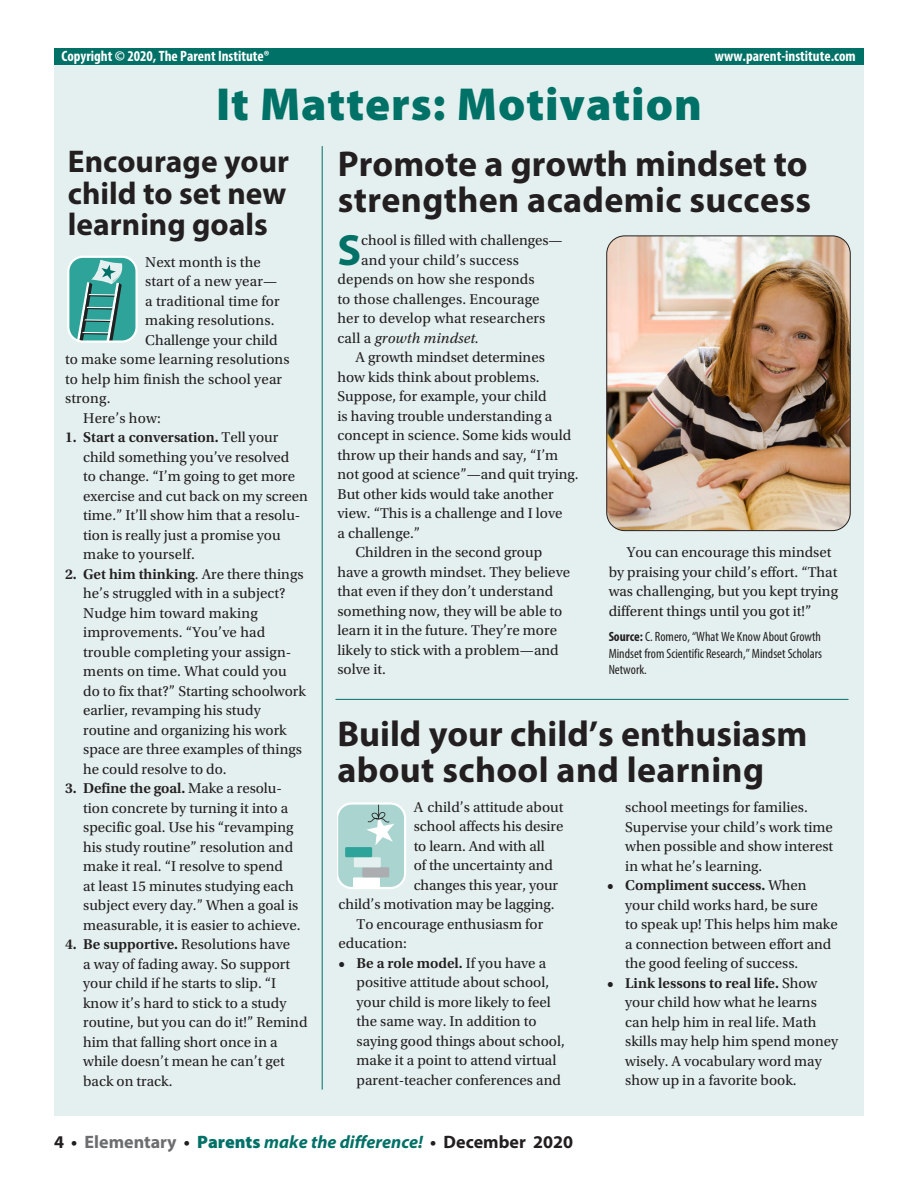
<style>
.page{position:relative;width:918px;height:1188px;background:#fff}
.page>*{position:absolute;margin:0;border:0;box-sizing:border-box;transform-origin:0 0}
.Green_Header{font:900 46.5px "Myriad Pro";letter-spacing:.02em;color:#007167}
._03_Intro_para_w_dro{font:700 43.95px "Myriad Pro";color:#007167}
._01_Medium_Headline{font:700 36px/36px "Myriad Pro";letter-spacing:.01em;color:#231f20}
._02_Small_Headline{font:700 31.5px/31.5px "Myriad Pro";color:#231f20;text-align:justify}
.Footer3{font:italic 700 18px "Myriad Pro";color:#007167}
._04_Body_text{font:15px/19.5px "Utopia Std";color:#231f20}
._03_Intro_para_w_dro-2{font:15px "Utopia Std";letter-spacing:.01em;color:#231f20}
.Copyright_Header{font:700 condensed 15px "Myriad Pro";color:#fff}
._03_Intro_para_w_dro-3{font:italic 15px "Utopia Std";letter-spacing:.01em;color:#231f20}
._07_Source{font:condensed 13.5px/16.5px "Myriad Pro";color:#231f20;text-align:justify}
.s1{font-style:normal}
.s2{font-weight:600}
.s3{font-weight:700}
.s4{font-style:normal;color:#231f20}
.s5{font-style:normal;color:#6c6d70}
.s6{font-weight:900;font-style:normal}
</style>
<div class="page">
<div style="left:54px;top:49px;width:810px;height:1067px;background:#e4f0ef"></div>
<div style="left:54px;top:49px;width:810px;height:16px;background:#007167"></div>
<hr style="left:336px;top:699px;width:513px;height:1px;background:#007167">
<svg style="left:67px;top:256px;width:71px;height:87px"></svg>
<svg style="left:337px;top:802px;width:69px;height:87px"></svg>
<hr style="left:322px;top:146px;width:1px;height:944px;background:#007167">
<img style="left:607px;top:236px;width:243px;height:295px">
<div style="left:606px;top:236px;width:245px;height:295px;border:1px solid #231f20;border-radius:18px"></div>
<p class="Copyright_Header" style="left:62px;top:46px;width:210px">Copyright © 2020, The Parent Institute®</p>
<p class="Copyright_Header" style="left:715px;top:46px;width:142px">www.parent-institute.com</p>
<h2 class="Green_Header" style="left:216px;top:74px;width:487px">It Matters: Motivation</h2>
<h3 class="_02_Small_Headline" style="left:68px;top:145px;width:223px">Encourage your child to set new learning goals</h3>
<h3 class="_01_Medium_Headline" style="left:338px;top:144px;width:475px">Promote a growth mindset to strengthen academic success</h3>
<p class="_03_Intro_para_w_dro" style="left:338px;top:221px;width:25px">S</p>
<p class="_03_Intro_para_w_dro-2" style="left:361px;top:232px;width:203px">chool is filled with challenges—</p>
<p class="_03_Intro_para_w_dro-2" style="left:361px;top:252px;width:159px">and your child’s success</p>
<p class="_03_Intro_para_w_dro-2" style="left:338px;top:271px;width:199px">depends on how she responds</p>
<p class="_03_Intro_para_w_dro-2" style="left:338px;top:291px;width:204px">to those challenges. Encourage</p>
<p class="_03_Intro_para_w_dro-2" style="left:338px;top:310px;width:209px">her to develop what researchers</p>
<p class="_03_Intro_para_w_dro-3" style="left:338px;top:330px;width:143px"><span class="s1">call a</span> growth mindset.</p>
<p class="_04_Body_text" style="left:338px;top:348px;width:243px;text-indent:18px">A growth mindset determines<br>how kids think about problems.<br>Suppose, for example, your child<br>is having trouble understanding a concept in science. Some kids would throw up their hands and say, “I’m not good at science”—and quit trying.<br>But other kids would take another view. “This is a challenge and I love<br>a challenge.”</p>
<p class="_04_Body_text" style="left:338px;top:543px;width:234px;text-indent:18px">Children in the second group have a growth mindset. They believe that even if they don’t understand something now, they will be able to learn it in the future. They’re more likely to stick with a problem—and solve it.</p>
<p class="_04_Body_text" style="left:145px;top:253px;width:117px">Next month is the</p>
<p class="_04_Body_text" style="left:145px;top:272px;width:134px">start of a new year—</p>
<p class="_04_Body_text" style="left:145px;top:292px;width:136px">a traditional time for</p>
<p class="_04_Body_text" style="left:145px;top:311px;width:131px">making resolutions.</p>
<p class="_04_Body_text" style="left:145px;top:331px;width:134px">Challenge your child</p>
<p class="_04_Body_text" style="left:65px;top:350px;width:226px">to make some learning resolutions</p>
<p class="_04_Body_text" style="left:65px;top:370px;width:218px">to help him finish the school year</p>
<p class="_04_Body_text" style="left:65px;top:389px;width:47px">strong.</p>
<p class="_04_Body_text" style="left:83px;top:409px;width:79px">Here’s how:</p>
<p class="_04_Body_text" style="left:83px;top:428px;width:226px;text-indent:-18px"><span class="s2">1. Start a conversation.</span> Tell your child something you’ve resolved<br>to change. “I’m going to get more exercise and cut back on my screen time.” It’ll show him that a resolu&shy;tion is really just a promise you make to yourself.</p>
<p class="_04_Body_text" style="left:83px;top:565px;width:224px;text-indent:-18px"><span class="s2">2. Get him thinking</span>. Are there things he’s struggled with in a subject?<br>Nudge him toward making improvements. “You’ve had trouble completing your assign&shy;ments on time. What could you do to fix that?” Starting schoolwork earlier, revamping his study routine and organizing his work space are three examples of things he could resolve to do.</p>
<p class="_04_Body_text" style="left:83px;top:779px;width:219px;text-indent:-18px"><span class="s2">3. Define the goal.</span> Make a resolu&shy;tion concrete by turning it into a specific goal. Use his “revamping his study routine” resolution and make it real. “I resolve to spend<br>at least 15 minutes studying each subject every day.” When a goal is measurable, it is easier to achieve.</p>
<p class="_04_Body_text" style="left:83px;top:935px;width:226px;text-indent:-18px"><span class="s2">4. Be supportive.</span> Resolutions have<br>a way of fading away. So support your child if he starts to slip. “I know it’s hard to stick to a study routine, but you can do it!” Remind him that falling short once in a while doesn’t mean he can’t get back on track.</p>
<p class="_04_Body_text" style="left:609px;top:543px;width:231px;text-indent:18px">You can encourage this mindset by praising your child’s effort. “That was challenging, but you kept trying different things until you got it!”</p>
<p class="_07_Source" style="left:609px;top:628px;width:215px"><span class="s3">Source:</span> C. Romero, “What We Know About Growth Mindset from Scientific Research,” Mindset Scholars Network.</p>
<h3 class="_01_Medium_Headline" style="left:338px;top:715px;width:472px">Build your child’s enthusiasm about school and learning</h3>
<p class="_04_Body_text" style="left:414px;top:797px;width:151px">A child’s attitude about</p>
<p class="_04_Body_text" style="left:414px;top:817px;width:151px">school affects his desire</p>
<p class="_04_Body_text" style="left:414px;top:836px;width:133px">to learn. And with all</p>
<p class="_04_Body_text" style="left:414px;top:856px;width:141px">of the uncertainty and</p>
<p class="_04_Body_text" style="left:414px;top:875px;width:146px">changes this year, your</p>
<p class="_04_Body_text" style="left:339px;top:895px;width:218px">child’s motivation may be lagging.</p>
<p class="_04_Body_text" style="left:339px;top:914px;width:206px;text-indent:18px">To encourage enthusiasm for education:</p>
<p class="_04_Body_text" style="left:357px;top:953px;width:210px;text-indent:-18px"><span class="s2">• Be a role model.</span> If you have a positive attitude about school, your child is more likely to feel the same way. In addition to saying good things about school, make it a point to attend virtual parent-teacher conferences and</p>
<p class="_04_Body_text" style="left:625px;top:798px;width:209px">school meetings for families.<br>Supervise your child’s work time when possible and show interest in what he’s learning.</p>
<p class="_04_Body_text" style="left:625px;top:876px;width:214px;text-indent:-18px"><span class="s2">• Compliment success.</span> When your child works hard, be sure<br>to speak up! This helps him make a connection between effort and the good feeling of success.</p>
<p class="_04_Body_text" style="left:625px;top:973px;width:214px;text-indent:-18px"><span class="s2">• Link lessons to real life.</span> Show your child how what he learns can help him in real life. Math skills may help him spend money wisely. A vocabulary word may show up in a favorite book.</p>
<p class="Footer3" style="left:54px;top:1130px;width:521px"><span class="s4">4 •</span> <span class="s5">Elementary</span> <span class="s4">•</span> <span class="s6">Parents</span> make the difference! <span class="s4">• December 2020</span></p>
</div>
